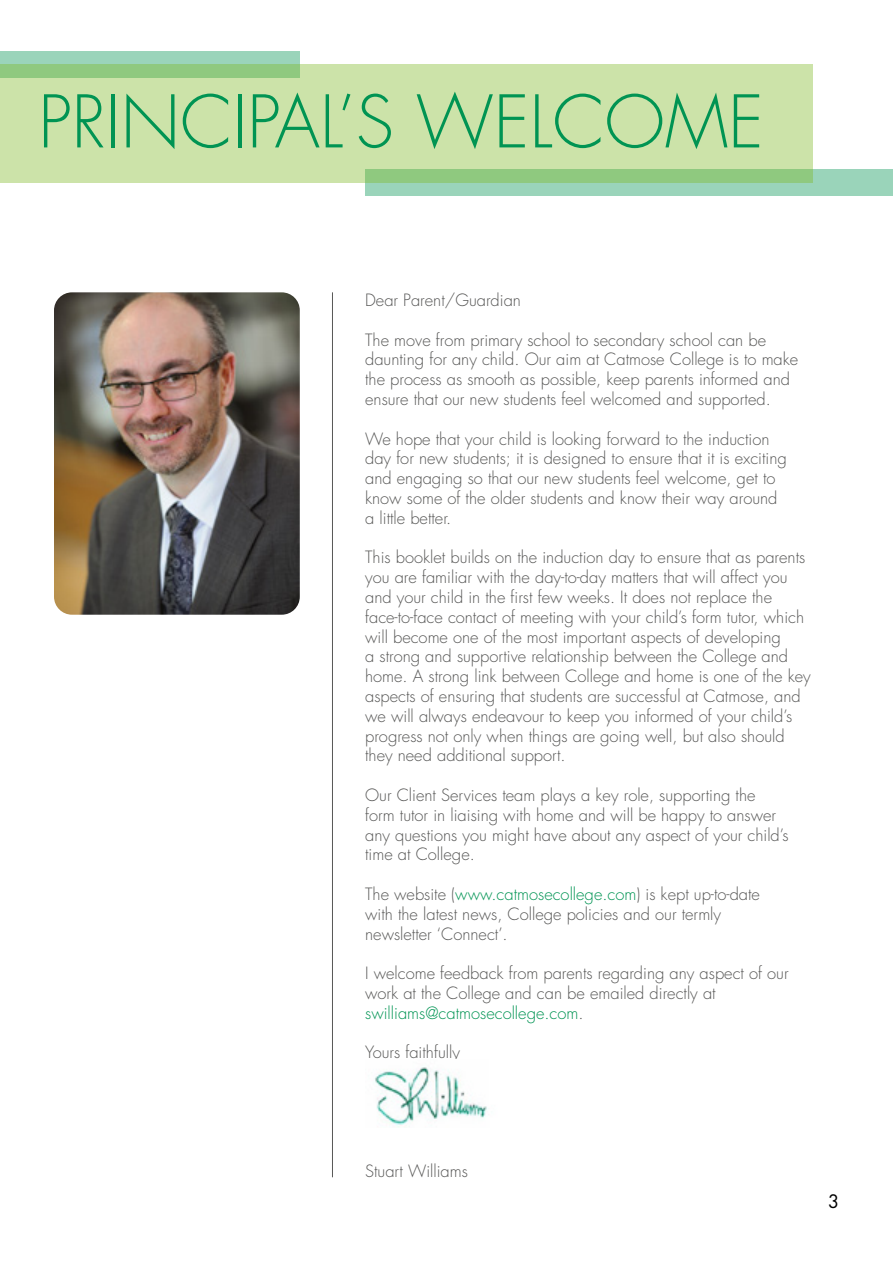
<style>
.page{position:relative;width:893px;height:1263px;background:#fff}
.page>*{position:absolute;margin:0;border:0;box-sizing:border-box;transform-origin:0 0}
.t1{font:300 70.5px "Futura Std";color:#009453}
.t2{font:18px "Futura Std";color:#000}
.t3{font:300 16.5px/19.8px "Futura Std";color:#575756}
.s1{color:#009453}
</style>
<div class="page">
<img style="left:54px;top:292px;width:246px;height:323px">
<div style="left:365px;top:170px;width:528px;height:26px;background:#9ad4ba"></div>
<svg style="left:0;top:52px;width:300px;height:13px;background:#99d3b5"></svg>
<svg style="left:0;top:65px;width:812px;height:118px;background:#c5e0a4"></svg>
<img style="left:374px;top:1067px;width:114px;height:60px">
<hr style="left:332px;top:292px;width:1px;height:885px;background:#575756">
<h1 class="t1" style="left:38px;top:79px;width:727px">PRINCIPAL’S WELCOME</h1>
<p class="t3" style="left:365px;top:291px;width:157px">Dear Parent/Guardian</p>
<p class="t3" style="left:365px;top:330px;width:435px">The move from primary school to secondary school can be daunting for any child. Our aim at Catmose College is to make the process as smooth as possible, keep parents informed and ensure that our new students feel welcomed and supported.</p>
<p class="t3" style="left:365px;top:429px;width:423px">We hope that your child is looking forward to the induction day for new students; it is designed to ensure that it is exciting and engaging so that our new students feel welcome, get to know some of the older students and know their way around a little better.</p>
<p class="t3" style="left:365px;top:548px;width:447px">This booklet builds on the induction day to ensure that as parents you are familiar with the day-to-day matters that will affect you and your child in the first few weeks. It does not replace the face-to-face contact of meeting with your child’s form tutor, which will become one of the most important aspects of developing<br>a strong and supportive relationship between the College and home. A strong link between College and home is one of the key aspects of ensuring that students are successful at Catmose, and we will always endeavour to keep you informed of your child’s progress not only when things are going well, but also should they need additional support.</p>
<p class="t3" style="left:365px;top:786px;width:425px">Our Client Services team plays a key role, supporting the form tutor in liaising with home and will be happy to answer any questions you might have about any aspect of your child’s time at College.</p>
<p class="t3" style="left:365px;top:885px;width:396px">The website (<span class="s1">www.catmosecollege.com</span>) is kept up-to-date with the latest news, College policies and our termly newsletter ‘Connect’.</p>
<p class="t3" style="left:365px;top:964px;width:425px">I welcome feedback from parents regarding any aspect of our work at the College and can be emailed directly at <span class="s1">swilliams@catmosecollege.com</span>.</p>
<p class="t3" style="left:365px;top:1043px;width:96px">Yours faithfully</p>
<p class="t3" style="left:365px;top:1162px;width:104px">Stuart Williams</p>
<p class="t2" style="left:828px;top:1190px;width:13px">3</p>
</div>
